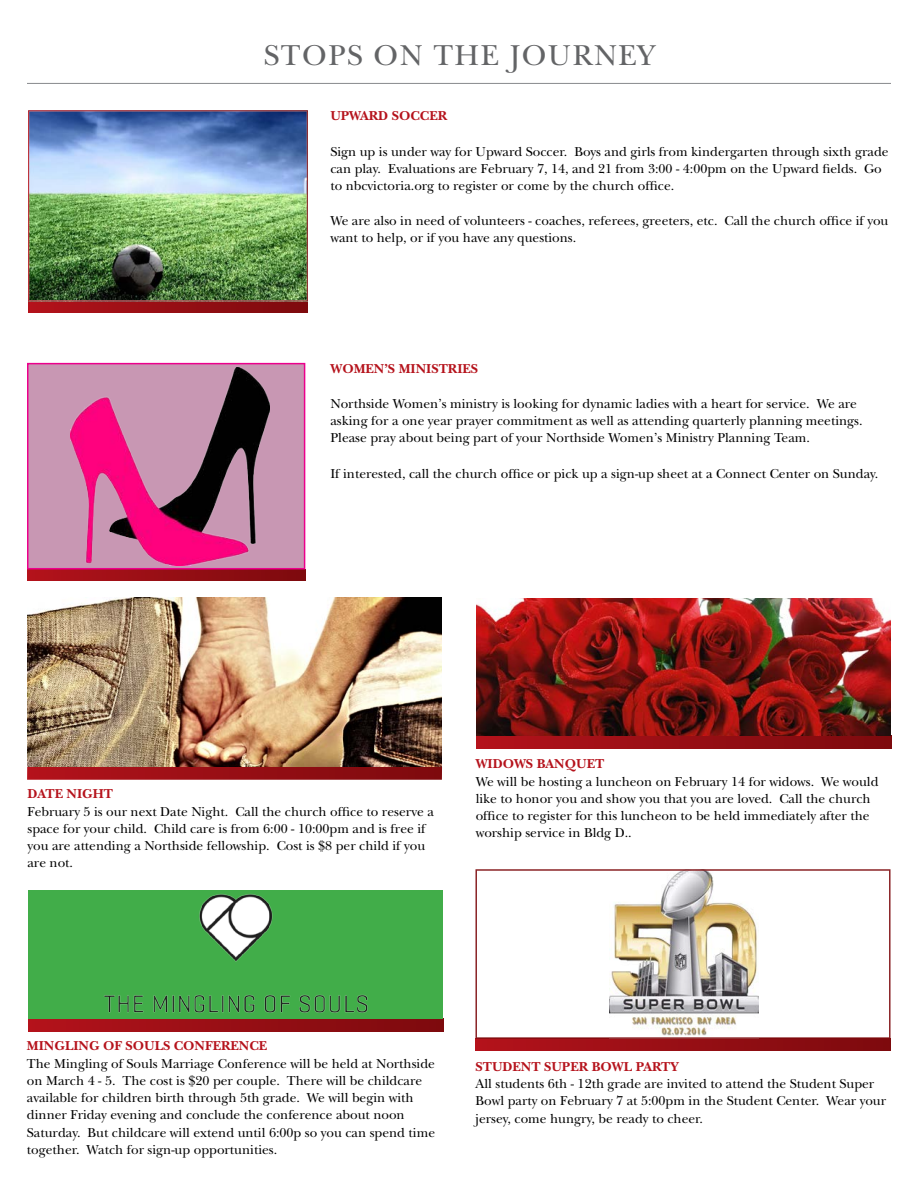
<style>
.page{position:relative;width:918px;height:1188px;background:#fff}
.page>*{position:absolute;margin:0;border:0;box-sizing:border-box;transform-origin:0 0}
.t1{font:30px "New Baskerville";letter-spacing:.05em;color:#636466}
.t2{font:13.5px/17.2px "New Baskerville";color:#000}
.t3{font:700 13.5px "New Baskerville";color:#b5121b}
</style>
<div class="page">
<hr style="left:27px;top:83px;width:864px;height:1px;background:#87898c">
<svg style="left:27px;top:569px;width:278px;height:11px;background:#9b0d19"></svg>
<svg style="left:28px;top:1018px;width:415px;height:13px;background:#911a18"></svg>
<svg style="left:477px;top:736px;width:414px;height:13px;background:#970e14"></svg>
<svg style="left:28px;top:301px;width:280px;height:11px;background:#97151a"></svg>
<svg style="left:475px;top:1039px;width:415px;height:11px;background:#970e14"></svg>
<svg style="left:27px;top:767px;width:415px;height:13px;background:#991319"></svg>
<div style="left:28px;top:364px;width:277px;height:205px;background:#c897b3"></div>
<img style="left:70px;top:367px;width:200px;height:198px">
<div style="left:27px;top:363px;width:278px;height:206px;border:2px solid #ec008c"></div>
<img style="left:28px;top:890px;width:415px;height:128px">
<img style="left:27px;top:597px;width:415px;height:170px">
<img style="left:610px;top:872px;width:148px;height:164px">
<div style="left:475px;top:869px;width:416px;height:170px;border:2px solid #7d0a0d"></div>
<img style="left:30px;top:112px;width:276px;height:187px">
<img style="left:476px;top:598px;width:414px;height:138px">
<h1 class="t1" style="left:264px;top:38px;width:392px">STOPS ON THE JOURNEY</h1>
<p class="t3" style="left:330px;top:108px;width:118px">UPWARD SOCCER</p>
<p class="t2" style="left:330px;top:143px;width:560px">Sign up is under way for Upward Soccer. Boys and girls from kindergarten through sixth grade can play. Evaluations are February 7, 14, and 21 from 3:00 - 4:00pm on the Upward fields. Go to nbcvictoria.org to register or come by the church office.</p>
<p class="t2" style="left:330px;top:212px;width:560px">We are also in need of volunteers - coaches, referees, greeters, etc. Call the church office if you want to help, or if you have any questions.</p>
<p class="t3" style="left:330px;top:360px;width:149px">WOMEN’S MINISTRIES</p>
<p class="t2" style="left:330px;top:395px;width:534px">Northside Women’s ministry is looking for dynamic ladies with a heart for service. We are asking for a one year prayer commitment as well as attending quarterly planning meetings.<br>Please pray about being part of your Northside Women’s Ministry Planning Team.</p>
<p class="t2" style="left:330px;top:465px;width:549px">If interested, call the church office or pick up a sign-up sheet at a Connect Center on Sunday.</p>
<p class="t3" style="left:27px;top:786px;width:87px">DATE NIGHT</p>
<p class="t2" style="left:27px;top:803px;width:408px">February 5 is our next Date Night. Call the church office to reserve a space for your child. Child care is from 6:00 - 10:00pm and is free if you are attending a Northside fellowship. Cost is $8 per child if you are not.</p>
<p class="t3" style="left:476px;top:756px;width:130px">WIDOWS BANQUET</p>
<p class="t2" style="left:476px;top:773px;width:404px">We will be hosting a luncheon on February 14 for widows. We would like to honor you and show you that you are loved. Call the church office to register for this luncheon to be held immediately after the worship service in Bldg D..</p>
<p class="t3" style="left:27px;top:1038px;width:242px">MINGLING OF SOULS CONFERENCE</p>
<p class="t2" style="left:27px;top:1055px;width:410px">The Mingling of Souls Marriage Conference will be held at Northside on March 4 - 5. The cost is $20 per couple. There will be childcare available for children birth through 5th grade. We will begin with dinner Friday evening and conclude the conference about noon Saturday. But childcare will extend until 6:00p so you can spend time together. Watch for sign-up opportunities.</p>
<p class="t3" style="left:476px;top:1059px;width:205px">STUDENT SUPER BOWL PARTY</p>
<p class="t2" style="left:476px;top:1075px;width:412px">All students 6th - 12th grade are invited to attend the Student Super<br>Bowl party on February 7 at 5:00pm in the Student Center. Wear your jersey, come hungry, be ready to cheer.</p>
</div>
